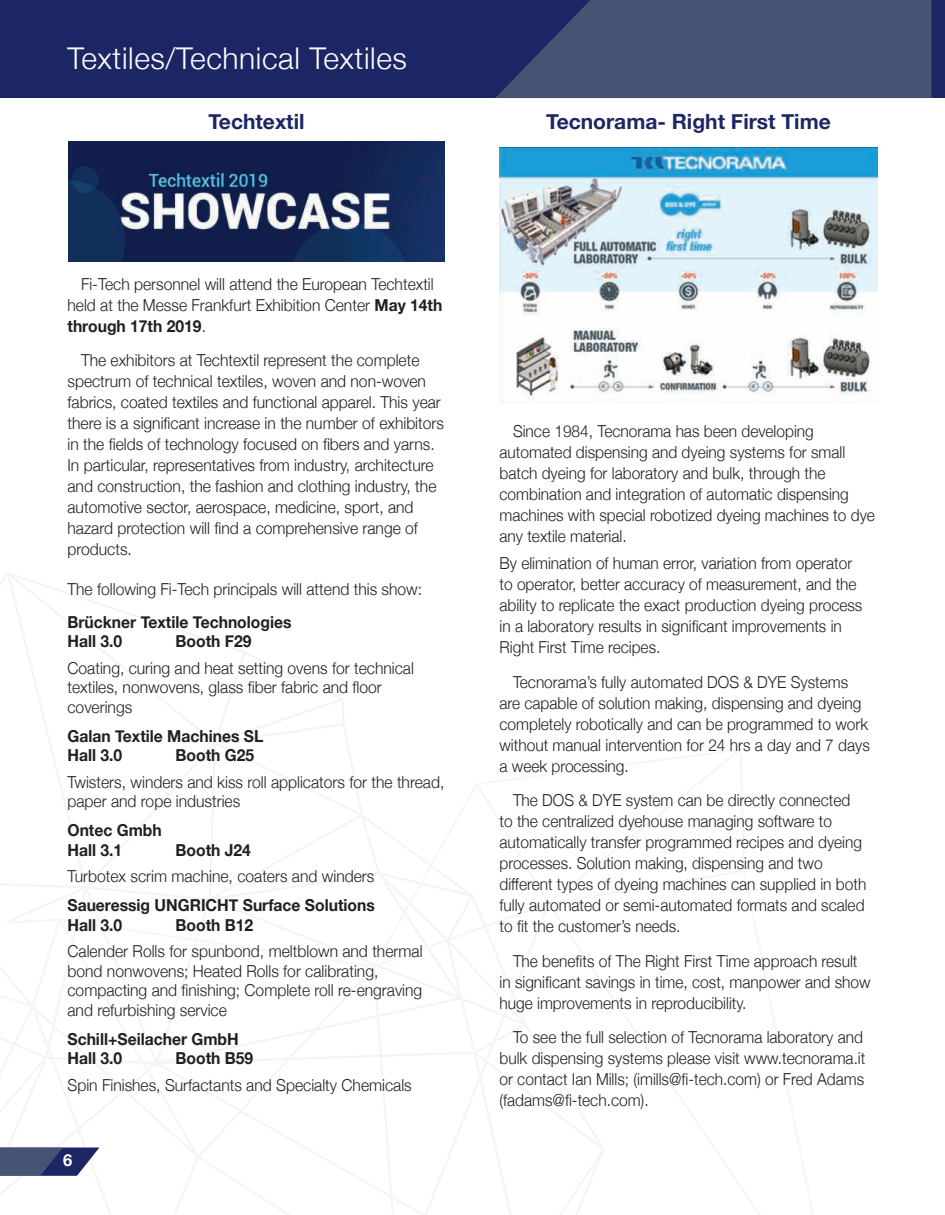
<style>
.page{position:relative;width:945px;height:1215px;background:#fff}
.page>*{position:absolute;margin:0;border:0;box-sizing:border-box;transform-origin:0 0}
.t1{font:300 30px "Helvetica Neue";letter-spacing:.02em;color:#fefdfd}
.t2{font:700 21px "Helvetica Neue";color:#1d2664}
.t3{font:300 16.5px/21px "Helvetica Neue";color:#231f20;scale:.94 1}
.t4{font:300 16.5px/21px "Helvetica Neue";color:#231f20;scale:.95 1}
.t5{font:700 16.5px/19.5px "Helvetica Neue";color:#231f20;scale:.95 1}
.t6{font:700 16.5px "Helvetica Neue";color:#fff}
.s1{font-weight:700}
</style>
<div class="page">
<div style="left:0;top:0;width:932px;height:98px;background:#1d2664"></div>
<div style="left:918px;top:0;width:27px;height:98px;background:#1d2664"></div>
<svg style="left:496px;top:0;width:436px;height:98px"></svg>
<svg style="left:0;top:573px;width:604px;height:642px"></svg>
<img style="left:500px;top:147px;width:378px;height:257px">
<img style="left:69px;top:141px;width:375px;height:121px">
<h1 class="t1" style="left:68px;top:35px;width:341px">Textiles/Technical Textiles</h1>
<p class="t2" style="left:208px;top:105px;width:98px">Techtextil</p>
<p class="t2" style="left:546px;top:105px;width:286px">Tecnorama- Right First Time</p>
<p class="t4" style="left:68px;top:272px;width:396px;text-indent:13px">Fi-Tech personnel will attend the European Techtextil held at the Messe Frankfurt Exhibition Center <span class="s1">May 14th through 17th 2019</span>.</p>
<p class="t4" style="left:68px;top:348px;width:398px;text-indent:13px">The exhibitors at Techtextil represent the complete spectrum of technical textiles, woven and non-woven fabrics, coated textiles and functional apparel. This year there is a significant increase in the number of exhibitors in the fields of technology focused on fibers and yarns.<br>In particular, representatives from industry, architecture and construction, the fashion and clothing industry, the automotive sector, aerospace, medicine, sport, and hazard protection will find a comprehensive range of products.</p>
<p class="t4" style="left:68px;top:577px;width:375px">The following Fi-Tech principals will attend this show:</p>
<p class="t5" style="left:68px;top:613px;width:237px">Brückner Textile Technologies<br>Hall 3.0</p>
<p class="t5" style="left:176px;top:632px;width:82px">Booth F29</p>
<p class="t4" style="left:68px;top:657px;width:366px;line-height:19.5px">Coating, curing and heat setting ovens for technical textiles, nonwovens, glass fiber fabric and floor coverings</p>
<p class="t5" style="left:68px;top:727px;width:208px">Galan Textile Machines SL<br>Hall 3.0</p>
<p class="t5" style="left:176px;top:746px;width:84px">Booth G25</p>
<p class="t4" style="left:68px;top:771px;width:398px;line-height:19.5px">Twisters, winders and kiss roll applicators for the thread, paper and rope industries</p>
<p class="t5" style="left:68px;top:821px;width:101px">Ontec Gmbh<br>Hall 3.1</p>
<p class="t5" style="left:176px;top:841px;width:81px">Booth J24</p>
<p class="t4" style="left:68px;top:865px;width:325px">Turbotex scrim machine, coaters and winders</p>
<p class="t5" style="left:68px;top:896px;width:325px">Saueressig UNGRICHT Surface Solutions<br>Hall 3.0</p>
<p class="t5" style="left:176px;top:916px;width:83px">Booth B12</p>
<p class="t4" style="left:68px;top:940px;width:375px;line-height:19.5px">Calender Rolls for spunbond, meltblown and thermal bond nonwovens; Heated Rolls for calibrating, compacting and finishing; Complete roll re-engraving and refurbishing service</p>
<p class="t5" style="left:68px;top:1030px;width:182px">Schill+Seilacher GmbH<br>Hall 3.0</p>
<p class="t5" style="left:176px;top:1049px;width:83px">Booth B59</p>
<p class="t4" style="left:68px;top:1073px;width:364px">Spin Finishes, Surfactants and Specialty Chemicals</p>
<p class="t6" style="left:63px;top:1147px;width:11px">6</p>
<p class="t3" style="left:500px;top:419px;width:401px;text-indent:13px">Since 1984, Tecnorama has been developing automated dispensing and dyeing systems for small batch dyeing for laboratory and bulk, through the combination and integration of automatic dispensing machines with special robotized dyeing machines to dye any textile material.</p>
<p class="t3" style="left:500px;top:552px;width:388px">By elimination of human error, variation from operator to operator, better accuracy of measurement, and the ability to replicate the exact production dyeing process in a laboratory results in significant improvements in Right First Time recipes.</p>
<p class="t3" style="left:500px;top:670px;width:395px;text-indent:13px">Tecnorama’s fully automated DOS &amp; DYE Systems are capable of solution making, dispensing and dyeing completely robotically and can be programmed to work without manual intervention for 24 hrs a day and 7 days a week processing.</p>
<p class="t3" style="left:500px;top:789px;width:392px;text-indent:13px">The DOS &amp; DYE system can be directly connected to the centralized dyehouse managing software to automatically transfer programmed recipes and dyeing processes. Solution making, dispensing and two different types of dyeing machines can supplied in both fully automated or semi-automated formats and scaled to fit the customer’s needs.</p>
<p class="t3" style="left:500px;top:949px;width:396px;text-indent:13px">The benefits of The Right First Time approach result in significant savings in time, cost, manpower and show huge improvements in reproducibility.</p>
<p class="t3" style="left:500px;top:1026px;width:391px;text-indent:13px">To see the full selection of Tecnorama laboratory and bulk dispensing systems please visit www.tecnorama.it or contact Ian Mills; (imills@fi-tech.com) or Fred Adams (fadams@fi-tech.com).</p>
</div>
